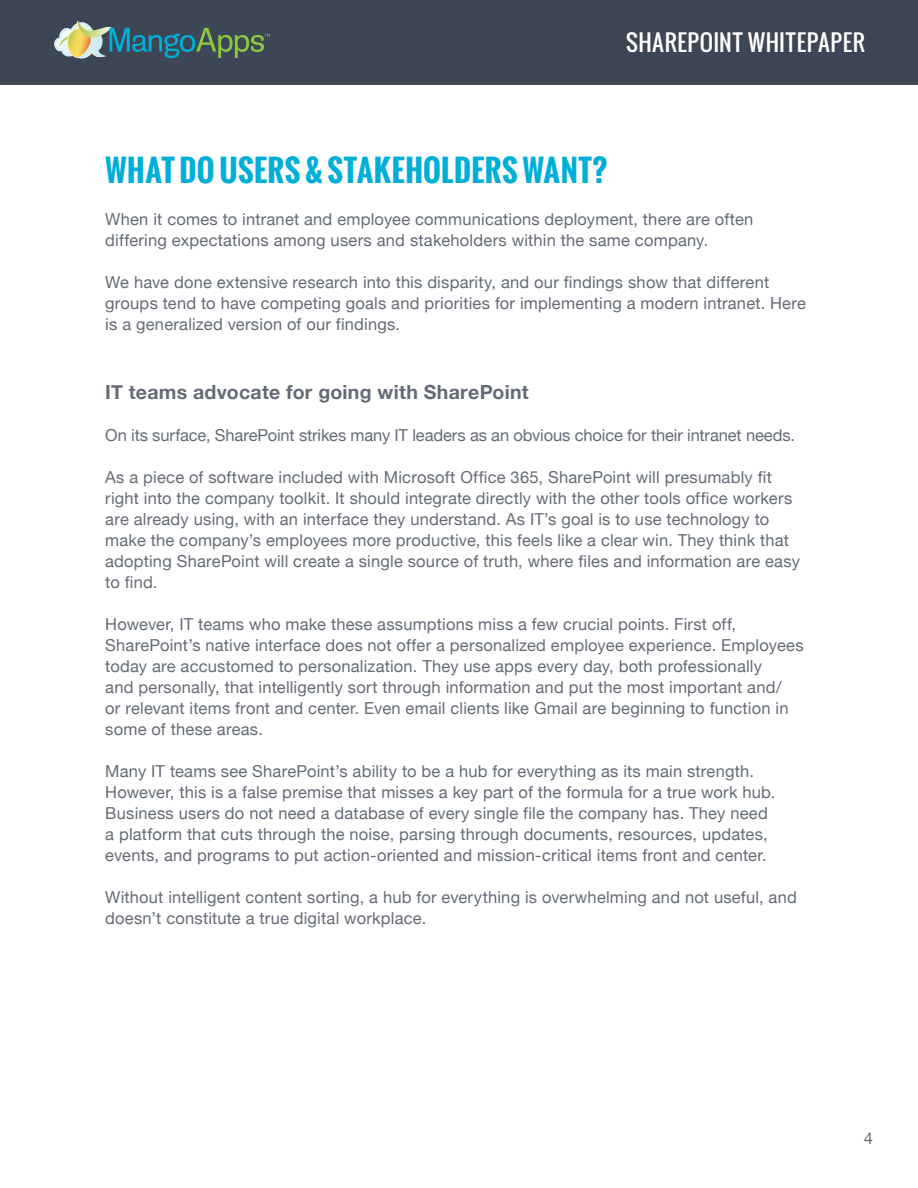
<style>
.page{position:relative;width:918px;height:1188px;background:#fff}
.page>*{position:absolute;margin:0;border:0;box-sizing:border-box;transform-origin:0 0}
.t1{font:700 30px "Oswald";letter-spacing:.015em;color:#00aed7}
.t2{font:22.5px "Oswald";letter-spacing:.01em;color:#fff}
.t3{font:700 19.5px "Helvetica Neue";letter-spacing:.015em;color:#646b76}
.t4{font:16.5px/21px "Helvetica Neue";letter-spacing:.01em;color:#646b76}
.t5{font:16.5px "Helvetica Neue";letter-spacing:-.01em;color:#646b76}
</style>
<div class="page">
<div style="left:0;top:0;width:918px;height:84px;background:#3d4654"></div>
<svg style="left:54px;top:21px;width:216px;height:38px"></svg>
<h2 class="t2" style="left:626px;top:25px;width:241px">SHAREPOINT WHITEPAPER</h2>
<h1 class="t1" style="left:105px;top:147px;width:503px">WHAT DO USERS &amp; STAKEHOLDERS WANT?</h1>
<p class="t4" style="left:105px;top:209px;width:650px">When it comes to intranet and employee communications deployment, there are often differing expectations among users and stakeholders within the same company.</p>
<p class="t4" style="left:105px;top:272px;width:702px">We have done extensive research into this disparity, and our findings show that different groups tend to have competing goals and priorities for implementing a modern intranet. Here is a generalized version of our findings.</p>
<p class="t3" style="left:105px;top:376px;width:425px">IT teams advocate for going with SharePoint</p>
<p class="t5" style="left:105px;top:423px;width:691px">On its surface, SharePoint strikes many IT leaders as an obvious choice for their intranet needs.</p>
<p class="t4" style="left:105px;top:467px;width:696px">As a piece of software included with Microsoft Office 365, SharePoint will presumably fit right into the company toolkit. It should integrate directly with the other tools office workers are already using, with an interface they understand. As IT’s goal is to use technology to make the company’s employees more productive, this feels like a clear win. They think that adopting SharePoint will create a single source of truth, where files and information are easy to find.</p>
<p class="t4" style="left:105px;top:614px;width:700px">However, IT teams who make these assumptions miss a few crucial points. First off, SharePoint’s native interface does not offer a personalized employee experience. Employees today are accustomed to personalization. They use apps every day, both professionally<br>and personally, that intelligently sort through information and put the most important and/<br>or relevant items front and center. Even email clients like Gmail are beginning to function in some of these areas.</p>
<p class="t4" style="left:105px;top:761px;width:672px">Many IT teams see SharePoint’s ability to be a hub for everything as its main strength.<br>However, this is a false premise that misses a key part of the formula for a true work hub.<br>Business users do not need a database of every single file the company has. They need a platform that cuts through the noise, parsing through documents, resources, updates, events, and programs to put action-oriented and mission-critical items front and center.</p>
<p class="t4" style="left:105px;top:887px;width:693px">Without intelligent content sorting, a hub for everything is overwhelming and not useful, and doesn’t constitute a true digital workplace.</p>
<p class="t4" style="left:864px;top:1129px;width:11px">4</p>
</div>
